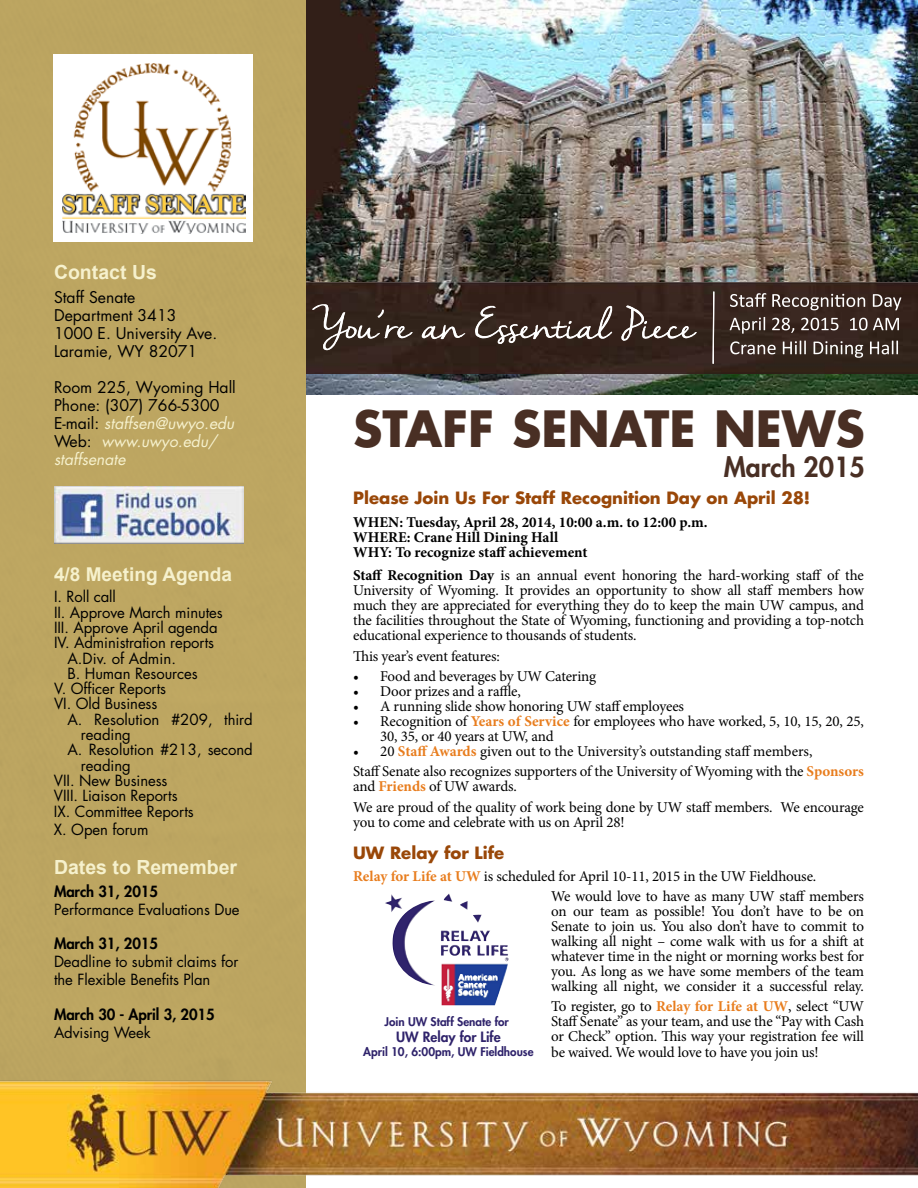
<style>
.page{position:relative;width:918px;height:1188px;background:#fff}
.page>*{position:absolute;margin:0;border:0;box-sizing:border-box;transform-origin:0 0}
.t1{font:700 48.6px "Futura Std";color:#492f24}
.t2{font:800 27px "Futura Std";color:#492f24}
.t3{font:700 19.5px "Arial";color:#f6f1cd}
.t4{font:700 19.05px "Arial";color:#f6f1cd}
.t5{font:700 16.5px "Futura Std";color:#994708}
.t6{font:15.75px/18px "Futura Std";color:#000}
.t7{font:15px/15px "Minion Pro";letter-spacing:-.01em;color:#000}
.t8{font:15px/18px "Futura Std";letter-spacing:-.005em;color:#000}
.t9{font:700 15px/15px "Minion Pro";color:#000}
.t10{font:800 15px "Futura Std";letter-spacing:-.005em;color:#000}
.t11{font:800 13.8px "Futura Std";color:#2f236b}
.t12{font:800 11.7px "Futura Std";color:#2f236b}
.s1{font-style:italic;color:#f6f1cd}
.s2{font-weight:700}
.s3{font-weight:700;color:#e87d1e}
</style>
<div class="page">
<div style="left:0;top:0;width:306px;height:1069px;background:#bda661"></div>
<div style="left:53px;top:54px;width:200px;height:188px;background:#fff"></div>
<img style="left:62px;top:64px;width:184px;height:170px">
<img style="left:0;top:1069px;width:918px;height:119px">
<img style="left:54px;top:486px;width:190px;height:57px">
<img style="left:306px;top:0;width:612px;height:394px">
<img style="left:306px;top:283px;width:612px;height:90px">
<img style="left:312px;top:304px;width:45px;height:46px">
<img style="left:713px;top:292px;width:1px;height:72px">
<img style="left:385px;top:893px;width:124px;height:112px">
<h3 class="t3" style="left:54px;top:259px;width:104px">Contact Us</h3>
<p class="t6" style="left:54px;top:288px;width:165px">Staff Senate<br>Department 3413<br>1000 E. University Ave.<br>Laramie, WY 82071</p>
<p class="t6" style="left:54px;top:378px;width:183px">Room 225, Wyoming Hall<br>Phone: (307) 766-5300<br>E-mail: <span class="s1">staffsen@uwyo.edu<br></span>Web: <span class="s1">www.uwyo.edu/ staffsenate</span></p>
<p class="t4" style="left:54px;top:562px;width:180px">4/8 Meeting Agenda</p>
<p class="t8" style="left:54px;top:588px;width:63px">I. Roll call</p>
<p class="t8" style="left:54px;top:603px;width:170px">II. Approve March minutes</p>
<p class="t8" style="left:54px;top:619px;width:165px">III. Approve April agenda</p>
<p class="t8" style="left:54px;top:634px;width:162px">IV. Administration reports</p>
<p class="t8" style="left:68px;top:649px;width:110px">A.Div. of Admin.</p>
<p class="t8" style="left:68px;top:664px;width:132px">B. Human Resources</p>
<p class="t8" style="left:54px;top:680px;width:114px">V. Officer Reports</p>
<p class="t8" style="left:54px;top:695px;width:105px">VI. Old Business</p>
<p class="t8" style="left:68px;top:710px;width:187px">A. Resolution #209, third</p>
<p class="t8" style="left:81px;top:726px;width:51px">reading</p>
<p class="t8" style="left:68px;top:741px;width:187px">A. Resolution #213, second</p>
<p class="t8" style="left:81px;top:756px;width:51px">reading</p>
<p class="t8" style="left:54px;top:772px;width:115px">VII. New Business</p>
<p class="t8" style="left:54px;top:787px;width:125px">VIII. Liaison Reports</p>
<p class="t8" style="left:54px;top:802px;width:141px">IX. Committee Reports</p>
<p class="t8" style="left:54px;top:820px;width:96px">X. Open forum</p>
<h3 class="t3" style="left:54px;top:854px;width:185px">Dates to Remember</h3>
<p class="t10" style="left:54px;top:882px;width:105px">March 31, 2015</p>
<p class="t8" style="left:54px;top:900px;width:187px">Performance Evaluations Due</p>
<p class="t10" style="left:54px;top:934px;width:105px">March 31, 2015</p>
<p class="t8" style="left:54px;top:953px;width:186px">Deadline to submit claims for the Flexible Benefits Plan</p>
<p class="t10" style="left:54px;top:1005px;width:162px">March 30 - April 3, 2015</p>
<p class="t8" style="left:54px;top:1023px;width:98px">Advising Week</p>
<h1 class="t1" style="left:353px;top:397px;width:513px">STAFF SENATE NEWS</h1>
<h2 class="t2" style="left:724px;top:450px;width:143px">March 2015</h2>
<p class="t5" style="left:353px;top:487px;width:459px">Please Join Us For Staff Recognition Day on April 28!</p>
<p class="t9" style="left:353px;top:515px;width:356px">WHEN: Tuesday, April 28, 2014, 10:00 a.m. to 12:00 p.m.<br>WHERE: Crane Hill Dining Hall<br>WHY: To recognize staff achievement</p>
<p class="t7" style="left:353px;top:568px;width:512px;text-align:justify"><span class="s2">Staff Recognition Day</span> is an annual event honoring the hard-working staff of the University of Wyoming. It provides an opportunity to show all staff members how much they are appreciated for everything they do to keep the main UW campus, and the facilities throughout the State of Wyoming, functioning and providing a top-notch educational experience to thousands of students.</p>
<p class="t7" style="left:353px;top:648px;width:148px">This year’s event features:</p>
<p class="t7" style="left:353px;top:669px;width:245px">• Food and beverages by UW Catering</p>
<p class="t7" style="left:353px;top:684px;width:169px">• Door prizes and a raffle,</p>
<p class="t7" style="left:353px;top:699px;width:332px">• A running slide show honoring UW staff employees</p>
<p class="t7" style="left:380px;top:714px;width:485px;text-indent:-27px">• Recognition of <span class="s3">Years of Service</span> for employees who have worked, 5, 10, 15, 20, 25,<br>30, 35, or 40 years at UW, and</p>
<p class="t7" style="left:353px;top:741px;width:512px;line-height:20.4px">• 20 <span class="s3">Staff Awards</span> given out to the University’s outstanding staff members,<br>Staff Senate also recognizes supporters of the University of Wyoming with the <span class="s3">Sponsors</span></p>
<p class="t7" style="left:353px;top:776px;width:512px;line-height:20.4px">and <span class="s3">Friends</span> of UW awards.<br>We are proud of the quality of work being done by UW staff members. We encourage</p>
<p class="t7" style="left:353px;top:815px;width:273px">you to come and celebrate with us on April 28!</p>
<p class="t5" style="left:353px;top:842px;width:152px">UW Relay for Life</p>
<p class="t7" style="left:551px;top:866px;width:314px;line-height:20.4px;text-indent:-198px"><span class="s3">Relay for Life at UW</span> is scheduled for April 10-11, 2015 in the UW Fieldhouse.<br>We would love to have as many UW staff members</p>
<p class="t7" style="left:551px;top:904px;width:314px;text-align:justify">on our team as possible! You don’t have to be on Senate to join us. You also don’t have to commit to walking all night – come walk with us for a shift at whatever time in the night or morning works best for you. As long as we have some members of the team walking all night, we consider it a successful relay.</p>
<p class="t7" style="left:551px;top:999px;width:314px;text-align:justify">To register, go to <span class="s3">Relay for Life at UW</span>, select “UW Staff Senate” as your team, and use the “Pay with Cash or Check” option. This way your registration fee will be waived. We would love to have you join us!</p>
<p class="t12" style="left:385px;top:1014px;width:126px">Join UW Staff Senate for</p>
<p class="t11" style="left:396px;top:1029px;width:106px">UW Relay for Life</p>
<p class="t12" style="left:363px;top:1045px;width:172px">April 10, 6:00pm, UW Fieldhouse</p>
</div>
